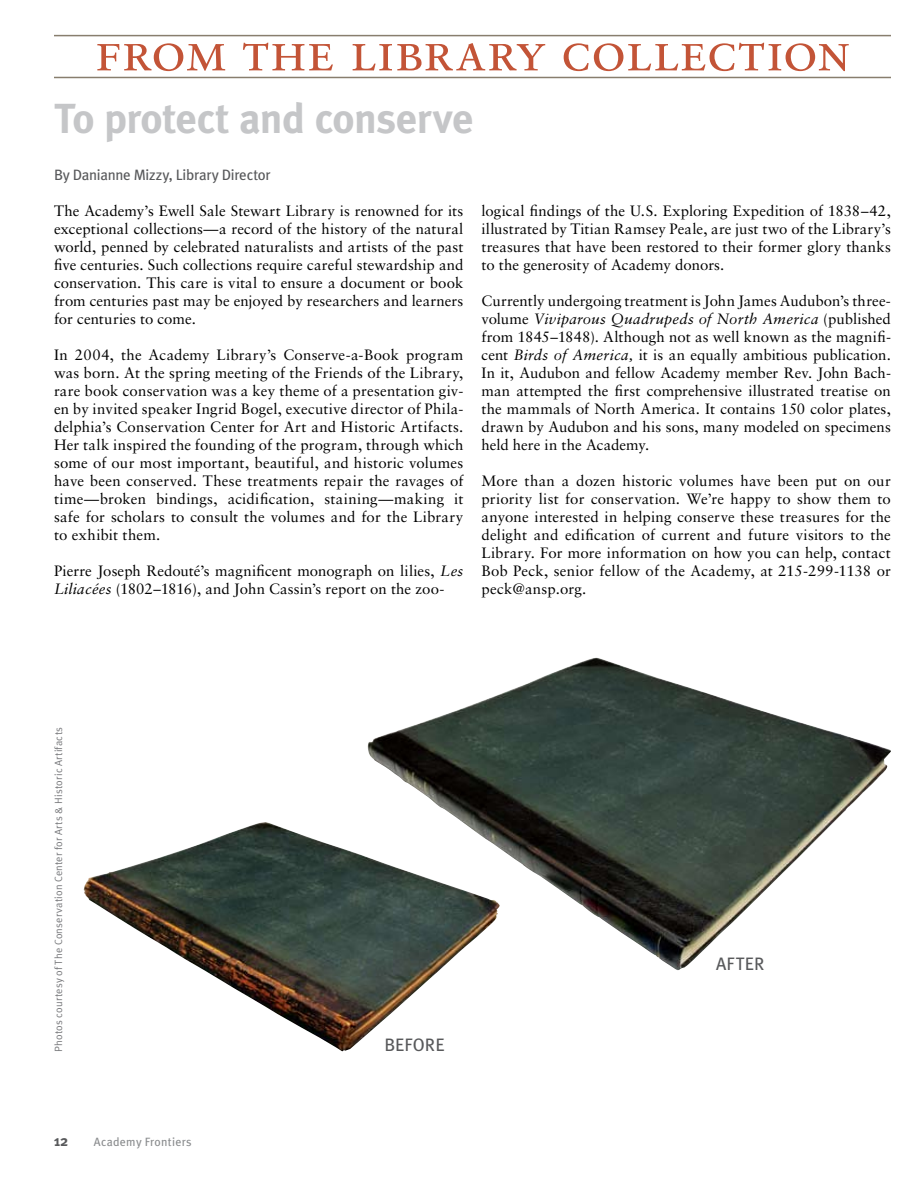
<style>
.page{position:relative;width:918px;height:1188px;background:#fff}
.page>*{position:absolute;margin:0;border:0;box-sizing:border-box;transform-origin:0 0}
.t1{font:54px "Sabon Roman SC";color:#c35437}
.t2{font:700 42px "Meta Plus";letter-spacing:-.01em;color:#c5c6c8}
.t3{font:18px "Meta Plus";color:#58595b}
.t4{font:15px/18px "Sabon";letter-spacing:.005em;color:#000;text-align:justify}
.t5{font:15px "Meta Plus";letter-spacing:-.015em;color:#58595b}
.t6{font:700 15px "Meta Plus";color:#58595b}
.t7{font:12px "Meta Plus";letter-spacing:.025em;color:#8a8c8e}
.t8{font:10.5px "Meta Plus Normal";letter-spacing:.02em;color:#77787b}
.s1{font-style:italic}
</style>
<div class="page">
<img style="left:368px;top:658px;width:523px;height:313px">
<hr style="left:54px;top:35px;width:837px;height:1px;background:#887e6e">
<hr style="left:54px;top:77px;width:837px;height:1px;background:#887e6e">
<img style="left:84px;top:822px;width:416px;height:230px">
<h1 class="t1" style="left:95px;top:20px;width:757px">from the library collection</h1>
<h2 class="t2" style="left:54px;top:94px;width:421px">To protect and conserve</h2>
<p class="t5" style="left:54px;top:166px;width:218px">By Danianne Mizzy, Library Director</p>
<p class="t4" style="left:54px;top:202px;width:411px">The Academy’s Ewell Sale Stewart Library is renowned for its exceptional collections—a record of the history of the natural world, penned by celebrated naturalists and artists of the past five centuries. Such collections require careful stewardship and conservation. This care is vital to ensure a document or book from centuries past may be enjoyed by researchers and learners for centuries to come.</p>
<p class="t4" style="left:54px;top:346px;width:411px">In 2004, the Academy Library’s Conserve-a-Book program was born. At the spring meeting of the Friends of the Library, rare book conservation was a key theme of a presentation giv&shy;en by invited speaker Ingrid Bogel, executive director of Phila&shy;delphia’s Conservation Center for Art and Historic Artifacts.<br>Her talk inspired the founding of the program, through which some of our most important, beautiful, and historic volumes have been conserved. These treatments repair the ravages of time—broken bindings, acidification, staining—making it safe for scholars to consult the volumes and for the Library to exhibit them.</p>
<p class="t4" style="left:54px;top:562px;width:411px">Pierre Joseph Redouté’s magnificent monograph on lilies, <span class="s1">Les<br>Liliacées</span> (1802–1816), and John Cassin’s report on the zoo-</p>
<p class="t4" style="left:482px;top:202px;width:411px">logical findings of the U.S. Exploring Expedition of 1838–42, illustrated by Titian Ramsey Peale, are just two of the Library’s treasures that have been restored to their former glory thanks to the generosity of Academy donors.</p>
<p class="t4" style="left:482px;top:292px;width:411px">Currently undergoing treatment is John James Audubon’s three&shy;volume <span class="s1">Viviparous Quadrupeds of North America</span> (published from 1845–1848). Although not as well known as the magnifi&shy;cent <span class="s1">Birds of America,</span> it is an equally ambitious publication.<br>In it, Audubon and fellow Academy member Rev. John Bach&shy;man attempted the first comprehensive illustrated treatise on the mammals of North America. It contains 150 color plates, drawn by Audubon and his sons, many modeled on specimens held here in the Academy.</p>
<p class="t4" style="left:482px;top:472px;width:411px">More than a dozen historic volumes have been put on our priority list for conservation. We’re happy to show them to anyone interested in helping conserve these treasures for the delight and edification of current and future visitors to the Library. For more information on how you can help, contact Bob Peck, senior fellow of the Academy, at 215-299-1138 or peck@ansp.org.</p>
<p class="t8" style="left:53px;top:1052px;width:326px;rotate:-90deg">Photos courtesy of The Conservation Center for Arts &amp; Historic Artifacts</p>
<p class="t6" style="left:54px;top:1132px;width:16px">12</p>
<p class="t7" style="left:94px;top:1135px;width:99px">Academy Frontiers</p>
<p class="t3" style="left:384px;top:1034px;width:62px">Before</p>
<p class="t3" style="left:716px;top:954px;width:46px">After</p>
</div>
